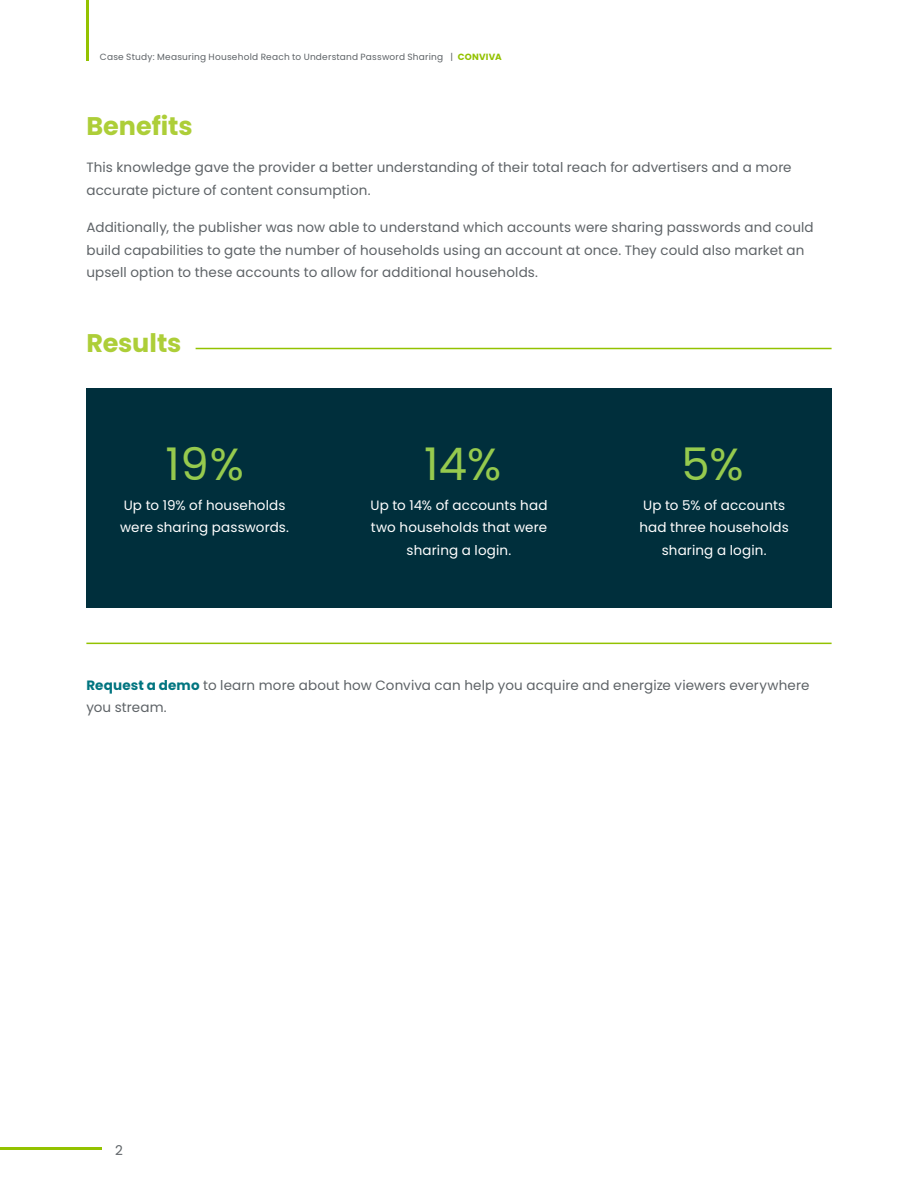
<style>
.page{position:relative;width:918px;height:1188px;background:#fff}
.page>*{position:absolute;margin:0;border:0;box-sizing:border-box;transform-origin:0 0}
.Copy_Text_09_14_Left{font:45px "Poppins";color:#96ca4e}
.Headline_17_20_Left{font:700 25.5px "Poppins";letter-spacing:-.005em;color:#adce38}
.Copy_Text_09_14_Left-2{font:13.5px/22.5px "Poppins";letter-spacing:.01em;color:#5e6367}
.Copy_Text_09_14_Left-3{font:13.5px/22.5px "Poppins";letter-spacing:.01em;color:#fff;text-align:center}
.t1{font:9px "Poppins";letter-spacing:.025em;color:#5e6367}
.s1{font-weight:700;color:#93c200}
.s2{font-weight:700;color:#007580}
</style>
<div class="page">
<hr style="left:0;top:1148px;width:102px;height:2px;background:#93c200">
<hr style="left:86px;top:0;width:2px;height:61px;background:#93c200">
<hr style="left:196px;top:348px;width:636px;height:1px;background:#93c200">
<hr style="left:86px;top:643px;width:746px;height:1px;background:#93c200">
<div style="left:86px;top:389px;width:746px;height:219px;background:#002f3c"></div>
<p class="t1" style="left:100px;top:52px;width:403px">Case Study: Measuring Household Reach to Understand Password Sharing | <span class="s1">CONVIVA</span></p>
<p class="Headline_17_20_Left" style="left:86px;top:111px;width:108px">Benefits</p>
<p class="Copy_Text_09_14_Left-2" style="left:86px;top:157px;width:707px">This knowledge gave the provider a better understanding of their total reach for advertisers and a more accurate picture of content consumption.</p>
<p class="Copy_Text_09_14_Left-2" style="left:86px;top:217px;width:729px">Additionally, the publisher was now able to understand which accounts were sharing passwords and could build capabilities to gate the number of households using an account at once. They could also market an upsell option to these accounts to allow for additional households.</p>
<p class="Headline_17_20_Left" style="left:86px;top:329px;width:97px">Results</p>
<p class="Copy_Text_09_14_Left" style="left:165px;top:438px;width:80px">19%</p>
<p class="Copy_Text_09_14_Left" style="left:424px;top:438px;width:79px">14%</p>
<p class="Copy_Text_09_14_Left" style="left:682px;top:438px;width:64px">5%</p>
<p class="Copy_Text_09_14_Left-3" style="left:120px;top:494px;width:171px;text-align:left">Up to 19% of households were sharing passwords.</p>
<p class="Copy_Text_09_14_Left-3" style="left:371px;top:494px;width:178px">Up to 14% of accounts had two households that were sharing a login.</p>
<p class="Copy_Text_09_14_Left-3" style="left:639px;top:494px;width:151px">Up to 5% of accounts had three households sharing a login.</p>
<p class="Copy_Text_09_14_Left-2" style="left:86px;top:674px;width:725px"><span class="s2">Request a demo</span> to learn more about how Conviva can help you acquire and energize viewers everywhere you stream.</p>
<p class="Copy_Text_09_14_Left-2" style="left:115px;top:1139px;width:9px">2</p>
</div>
